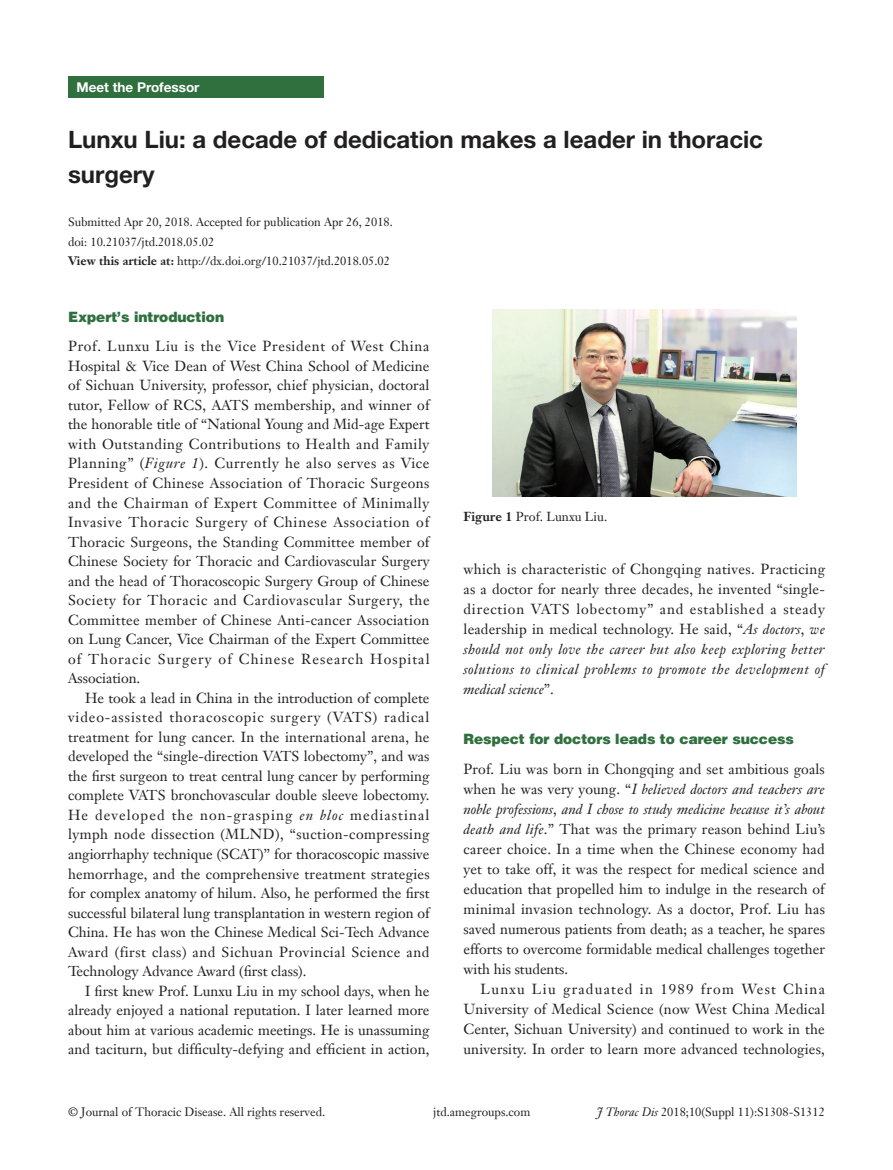
<style>
.page{position:relative;width:893px;height:1170px;background:#fff}
.page>*{position:absolute;margin:0;border:0;box-sizing:border-box;transform-origin:0 0}
.文题{font:700 24px/34.5px "Helvetica Neue LT Pro";color:#231f20}
.t1{font:14.25px/19.5px "Janson Text LT";letter-spacing:.01em;color:#231f20;text-align:justify}
.t2{font:900 14.25px "Helvetica";color:#30703e}
.栏目{font:700 13.5px "Helvetica Neue LT Pro";color:#fff}
.t3{font:12.75px "Janson Text LT";color:#231f20}
.doi{font:12px "Janson Text LT";color:#231f20}
.s1{font-weight:700}
.s2{font-style:italic}
</style>
<div class="page">
<div style="left:68px;top:77px;width:255px;height:21px;background:#30703e"></div>
<img style="left:492px;top:310px;width:304px;height:186px">
<p class="栏目" style="left:77px;top:79px;width:125px">Meet the Professor</p>
<p class="文题" style="left:68px;top:122px;width:696px">Lunxu Liu: a decade of dedication makes a leader in thoracic surgery</p>
<p class="doi" style="left:68px;top:215px;width:326px">Submitted Apr 20, 2018. Accepted for publication Apr 26, 2018.</p>
<p class="doi" style="left:68px;top:234px;width:148px">doi: 10.21037/jtd.2018.05.02</p>
<p class="doi" style="left:68px;top:254px;width:323px"><span class="s1">View this article at:</span> http://dx.doi.org/10.21037/jtd.2018.05.02</p>
<p class="t2" style="left:68px;top:308px;width:158px">Expert's introduction</p>
<p class="t1" style="left:68px;top:336px;width:363px">Prof. Lunxu Liu is the Vice President of West China Hospital &amp; Vice Dean of West China School of Medicine of Sichuan University, professor, chief physician, doctoral tutor, Fellow of RCS, AATS membership, and winner of the honorable title of “National Young and Mid-age Expert with Outstanding Contributions to Health and Family Planning” (<span class="s2">Figure 1</span>). Currently he also serves as Vice President of Chinese Association of Thoracic Surgeons and the Chairman of Expert Committee of Minimally Invasive Thoracic Surgery of Chinese Association of Thoracic Surgeons, the Standing Committee member of Chinese Society for Thoracic and Cardiovascular Surgery and the head of Thoracoscopic Surgery Group of Chinese Society for Thoracic and Cardiovascular Surgery, the Committee member of Chinese Anti-cancer Association on Lung Cancer, Vice Chairman of the Expert Committee of Thoracic Surgery of Chinese Research Hospital Association.</p>
<p class="t1" style="left:68px;top:688px;width:363px;text-indent:17px">He took a lead in China in the introduction of complete video-assisted thoracoscopic surgery (VATS) radical treatment for lung cancer. In the international arena, he developed the “single-direction VATS lobectomy”, and was the first surgeon to treat central lung cancer by performing complete VATS bronchovascular double sleeve lobectomy.<br>He developed the non-grasping <span class="s2">en bloc</span> mediastinal lymph node dissection (MLND), “suction-compressing angiorrhaphy technique (SCAT)’’ for thoracoscopic massive hemorrhage, and the comprehensive treatment strategies for complex anatomy of hilum. Also, he performed the first successful bilateral lung transplantation in western region of China. He has won the Chinese Medical Sci-Tech Advance Award (first class) and Sichuan Provincial Science and Technology Advance Award (first class).</p>
<p class="t1" style="left:68px;top:980px;width:363px;text-indent:17px">I first knew Prof. Lunxu Liu in my school days, when he already enjoyed a national reputation. I later learned more about him at various academic meetings. He is unassuming and taciturn, but difficulty-defying and efficient in action,</p>
<p class="t3" style="left:463px;top:508px;width:145px"><span class="s1">Figure 1</span> Prof. Lunxu Liu.</p>
<p class="t1" style="left:463px;top:558px;width:363px;line-height:20px">which is characteristic of Chongqing natives. Practicing as a doctor for nearly three decades, he invented “single&shy;direction VATS lobectomy” and established a steady leadership in medical technology. He said, “<span class="s2">As doctors</span>, <span class="s2">we should not only love the career but also keep exploring better solutions to clinical problems to promote the development of medical science</span>”.</p>
<p class="t2" style="left:463px;top:729px;width:332px">Respect for doctors leads to career success</p>
<p class="t1" style="left:463px;top:759px;width:363px;line-height:20px">Prof. Liu was born in Chongqing and set ambitious goals when he was very young. “<span class="s2">I believed doctors and teachers are noble professions</span>, <span class="s2">and I chose to study medicine because it’s about death and life</span>.” That was the primary reason behind Liu’s career choice. In a time when the Chinese economy had yet to take off, it was the respect for medical science and education that propelled him to indulge in the research of minimal invasion technology. As a doctor, Prof. Liu has saved numerous patients from death; as a teacher, he spares efforts to overcome formidable medical challenges together with his students.</p>
<p class="t1" style="left:463px;top:979px;width:363px;line-height:20px;text-indent:17px">Lunxu Liu graduated in 1989 from West China University of Medical Science (now West China Medical Center, Sichuan University) and continued to work in the university. In order to learn more advanced technologies,</p>
<p class="doi" style="left:68px;top:1104px;width:259px">© Journal of Thoracic Disease. All rights reserved.</p>
<p class="doi" style="left:433px;top:1104px;width:99px">jtd.amegroups.com</p>
<p class="doi" style="left:597px;top:1104px;width:230px"><span class="s2">J Thorac Dis</span> 2018;10(Suppl 11):S1308-S1312</p>
</div>
